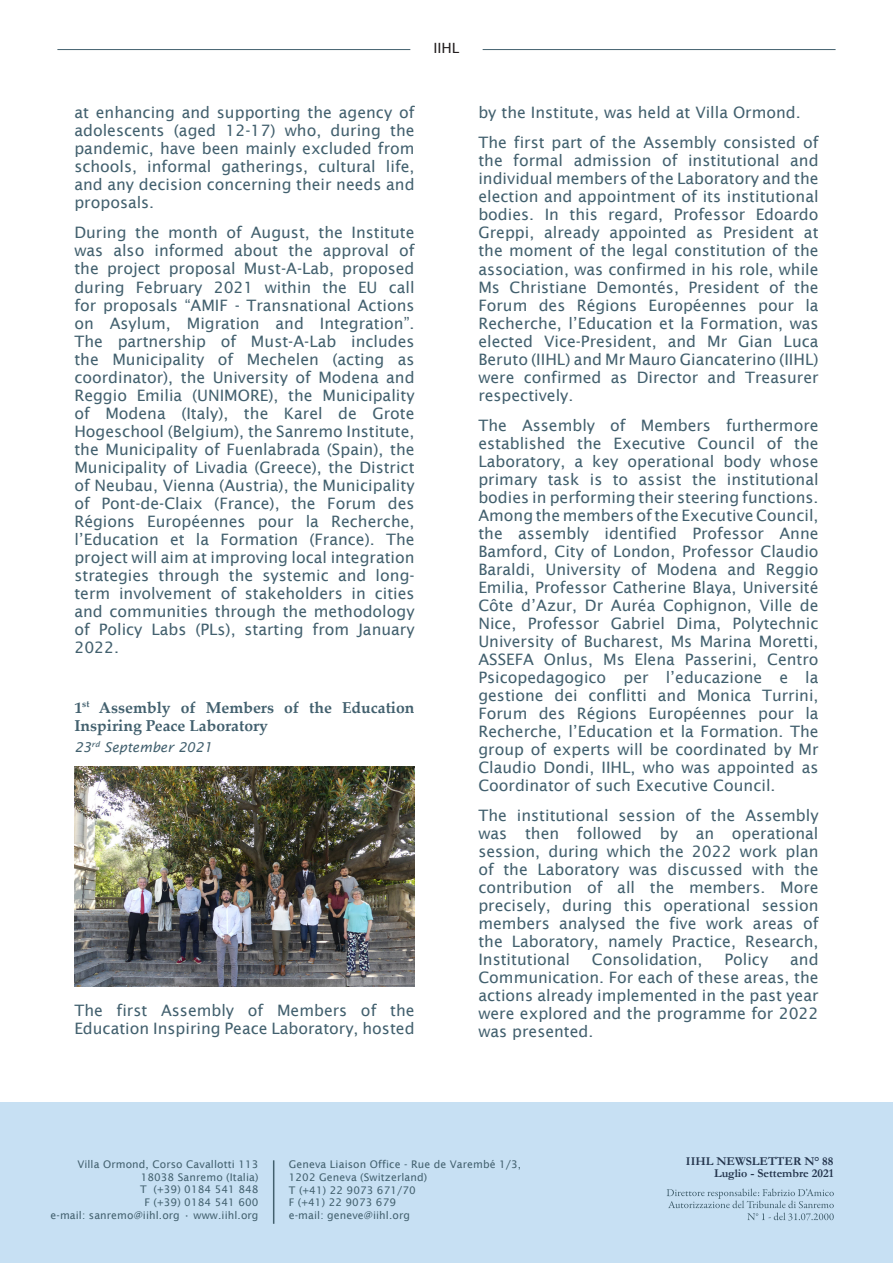
<style>
.page{position:relative;width:893px;height:1263px;background:#fff}
.page>*{position:absolute;margin:0;border:0;box-sizing:border-box;transform-origin:0 0}
.t1{font:15.75px/18px "Lucida Sans";color:#42606e;text-align:justify}
.t2{font:700 15.75px/18px "Palatino Linotype";color:#42606e}
.t3{font:14.1px "Lucida Sans";color:#231f20}
.t4{font:italic 13.5px "Lucida Sans";color:#42606e}
.t5{font:700 12px/12px "Garamond";color:#23344c;text-align:right}
.t6{font:10.5px/12.6px "Lucida Sans";letter-spacing:.01em;color:#42606e;text-align:right}
</style>
<div class="page">
<img style="left:74px;top:767px;width:341px;height:219px">
<div style="left:0;top:1102px;width:893px;height:161px;background:#c7e0f3"></div>
<svg style="left:667px;top:1188px;width:167px;height:32px"></svg>
<hr style="left:273px;top:1160px;width:1px;height:64px;background:#42606e">
<hr style="left:483px;top:49px;width:353px;height:1px;background:#42606e">
<hr style="left:57px;top:49px;width:353px;height:1px;background:#42606e">
<p class="t3" style="left:433px;top:40px;width:28px">IIHL</p>
<p class="t1" style="left:74px;top:104px;width:342px">at enhancing and supporting the agency of adolescents (aged 12-17) who, during the pandemic, have been mainly excluded from schools, informal gatherings, cultural life, and any decision concerning their needs and proposals.</p>
<p class="t1" style="left:74px;top:224px;width:342px">During the month of August, the Institute was also informed about the approval of the project proposal Must-A-Lab, proposed during February 2021 within the EU call for proposals “AMIF - Transnational Actions on Asylum, Migration and Integration”.<br>The partnership of Must-A-Lab includes the Municipality of Mechelen (acting as coordinator), the University of Modena and Reggio Emilia (UNIMORE), the Municipality of Modena (Italy), the Karel de Grote Hogeschool (Belgium), the Sanremo Institute, the Municipality of Fuenlabrada (Spain), the Municipality of Livadia (Greece), the District of Neubau, Vienna (Austria), the Municipality of Pont-de-Claix (France), the Forum des Régions Européennes pour la Recherche, l’Education et la Formation (France). The project will aim at improving local integration strategies through the systemic and long&shy;term involvement of stakeholders in cities and communities through the methodology of Policy Labs (PLs), starting from January 2022.</p>
<p class="t2" style="left:74px;top:698px;width:342px">1<sup>st</sup> Assembly of Members of the Education<br>Inspiring Peace Laboratory</p>
<p class="t4" style="left:74px;top:739px;width:139px">23<sup>rd</sup> September 2021</p>
<p class="t1" style="left:74px;top:1001px;width:342px">The first Assembly of Members of the<br>Education Inspiring Peace Laboratory, hosted</p>
<p class="t1" style="left:478px;top:98px;width:342px;line-height:30px">by the Institute, was held at Villa Ormond.<br>The first part of the Assembly consisted of</p>
<p class="t1" style="left:478px;top:152px;width:342px">the formal admission of institutional and individual members of the Laboratory and the election and appointment of its institutional bodies. In this regard, Professor Edoardo Greppi, already appointed as President at the moment of the legal constitution of the association, was confirmed in his role, while Ms Christiane Demontés, President of the Forum des Régions Européennes pour la Recherche, l’Education et la Formation, was elected Vice-President, and Mr Gian Luca Beruto (IIHL) and Mr Mauro Giancaterino (IIHL) were confirmed as Director and Treasurer respectively.</p>
<p class="t1" style="left:478px;top:416px;width:342px">The Assembly of Members furthermore established the Executive Council of the Laboratory, a key operational body whose primary task is to assist the institutional bodies in performing their steering functions.<br>Among the members of the Executive Council, the assembly identified Professor Anne Bamford, City of London, Professor Claudio Baraldi, University of Modena and Reggio Emilia, Professor Catherine Blaya, Université Côte d’Azur, Dr Auréa Cophignon, Ville de Nice, Professor Gabriel Dima, Polytechnic University of Bucharest, Ms Marina Moretti, ASSEFA Onlus, Ms Elena Passerini, Centro Psicopedagogico per l’educazione e la gestione dei conflitti and Monica Turrini, Forum des Régions Européennes pour la Recherche, l’Education et la Formation. The group of experts will be coordinated by Mr Claudio Dondi, IIHL, who was appointed as Coordinator of such Executive Council.</p>
<p class="t1" style="left:478px;top:806px;width:342px">The institutional session of the Assembly was then followed by an operational session, during which the 2022 work plan of the Laboratory was discussed with the contribution of all the members. More precisely, during this operational session members analysed the five work areas of the Laboratory, namely Practice, Research, Institutional</p>
<p class="t1" style="left:478px;top:950px;width:342px;text-indent:312px">and Communication. For each of these areas, the actions already implemented in the past year were explored and the programme for 2022 was presented.</p>
<p class="t1" style="left:592px;top:950px;width:112px">Consolidation,</p>
<p class="t1" style="left:724px;top:950px;width:45px">Policy</p>
<p class="t6" style="left:51px;top:1158px;width:209px">Villa Ormond, Corso Cavallotti 113<br>18038 Sanremo (Italia)<br>T (+39) 0184 541 848<br>F (+39) 0184 541 600<br>e-mail: sanremo@iihl.org • www.iihl.org</p>
<p class="t6" style="left:289px;top:1158px;width:234px;text-align:left">Geneva Liaison Office - Rue de Varembé 1/3,<br>1202 Geneva (Switzerland)<br>T (+41) 22 9073 671/70<br>F (+41) 22 9073 679<br>e-mail: geneve@iihl.org</p>
<p class="t5" style="left:686px;top:1155px;width:149px">IIHL NEWSLETTER N° 88<br>Luglio - Settembre 2021</p>
</div>
